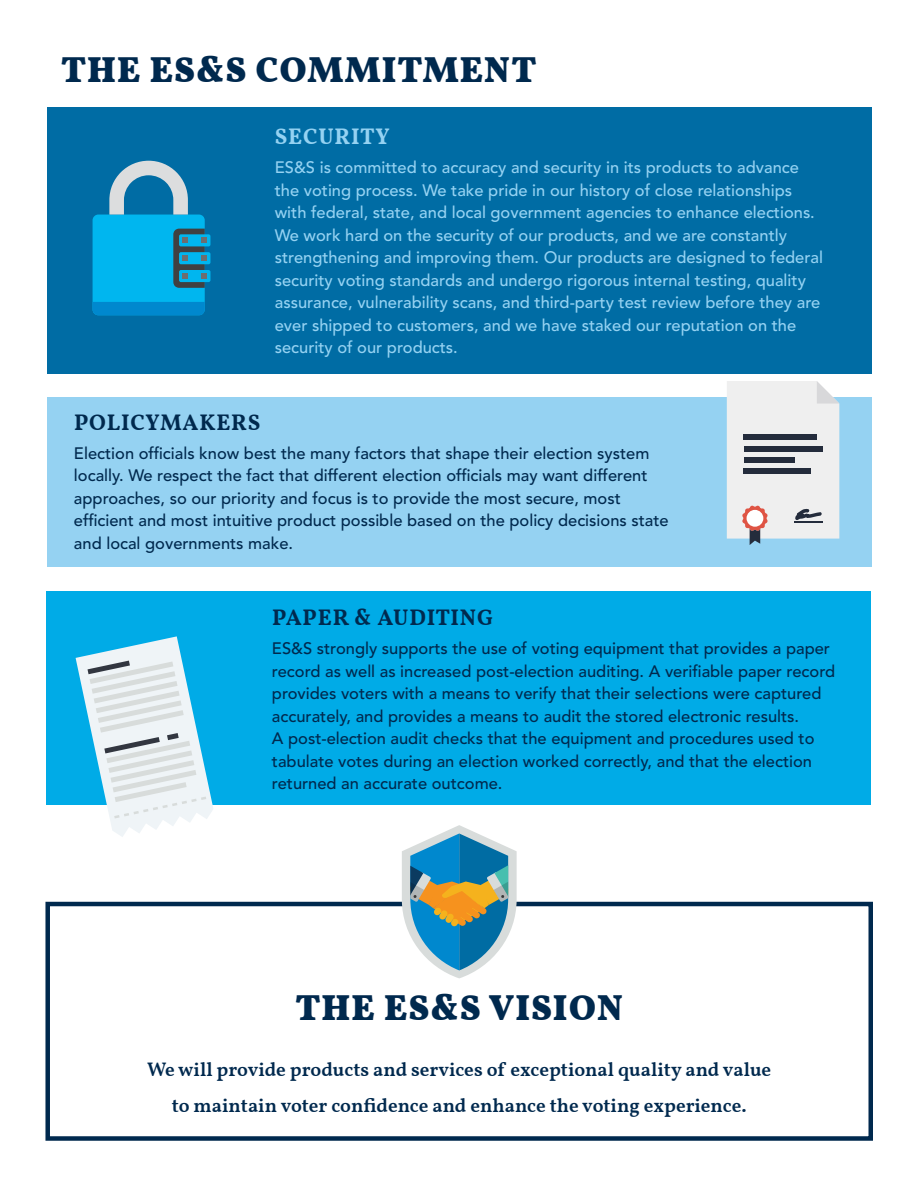
<style>
.page{position:relative;width:918px;height:1188px;background:#fff}
.page>*{position:absolute;margin:0;border:0;box-sizing:border-box;transform-origin:0 0}
.Heading_1_-_24pt{font:900 36px "Vollkorn";letter-spacing:.035em;color:#00294e}
.Subheading_-_15pt{font:700 22.5px "Vollkorn";letter-spacing:.035em;color:#00294e}
.Subheading_-_15pt-2{font:700 22.5px "Vollkorn";letter-spacing:.035em;color:#95d2f2}
.t1{font:600 19.5px/36px "Vollkorn";color:#00294e;text-align:center}
.t2{font:500 16.5px/22.5px "Avenir LT Std";color:#00294e}
.t3{font:500 16.5px/22.5px "Avenir LT Std";color:#95d2f2}
</style>
<div class="page">
<div style="left:47px;top:107px;width:825px;height:266px;background:#006ca4"></div>
<div style="left:46px;top:591px;width:825px;height:214px;background:#00abe7"></div>
<div style="left:47px;top:397px;width:825px;height:170px;background:#95d2f2"></div>
<div style="left:45px;top:902px;width:828px;height:239px;border:4px solid #00294e"></div>
<div style="left:93px;top:215px;width:112px;height:100px;background:#00b6ef;border-radius:6px"></div>
<svg style="left:109px;top:161px;width:79px;height:54px"></svg>
<div style="left:179px;top:234px;width:31px;height:12px;background:#00b6ef;border-radius:2px"></div>
<div style="left:179px;top:252px;width:31px;height:12px;background:#00b6ef;border-radius:2px"></div>
<div style="left:179px;top:270px;width:31px;height:12px;background:#00b6ef;border-radius:2px"></div>
<svg style="left:173px;top:229px;width:34px;height:59px"></svg>
<svg style="left:93px;top:302px;width:112px;height:13px"></svg>
<svg style="left:727px;top:381px;width:112px;height:164px;background:#d5d6d9"></svg>
<div style="left:747px;top:510px;width:16px;height:17px;background:#fff;border-radius:50%"></div>
<svg style="left:76px;top:636px;width:137px;height:201px"></svg>
<svg style="left:402px;top:825px;width:115px;height:153px"></svg>
<p class="Heading_1_-_24pt" style="left:61px;top:42px;width:478px">THE ES&amp;S COMMITMENT</p>
<p class="Subheading_-_15pt-2" style="left:275px;top:120px;width:116px">SECURITY</p>
<p class="t3" style="left:275px;top:157px;width:550px">ES&amp;S is committed to accuracy and security in its products to advance the voting process. We take pride in our history of close relationships with federal, state, and local government agencies to enhance elections.<br>We work hard on the security of our products, and we are constantly strengthening and improving them. Our products are designed to federal security voting standards and undergo rigorous internal testing, quality assurance, vulnerability scans, and third-party test review before they are ever shipped to customers, and we have staked our reputation on the security of our products.</p>
<p class="Subheading_-_15pt" style="left:74px;top:405px;width:188px">POLICYMAKERS</p>
<p class="t2" style="left:74px;top:442px;width:596px">Election officials know best the many factors that shape their election system locally. We respect the fact that different election officials may want different approaches, so our priority and focus is to provide the most secure, most efficient and most intuitive product possible based on the policy decisions state and local governments make.</p>
<p class="Subheading_-_15pt" style="left:272px;top:600px;width:223px">PAPER &amp; AUDITING</p>
<p class="t2" style="left:272px;top:638px;width:565px">ES&amp;S strongly supports the use of voting equipment that provides a paper record as well as increased post-election auditing. A verifiable paper record provides voters with a means to verify that their selections were captured accurately, and provides a means to audit the stored electronic results.<br>A post-election audit checks that the equipment and procedures used to tabulate votes during an election worked correctly, and that the election returned an accurate outcome.</p>
<p class="Heading_1_-_24pt" style="left:295px;top:980px;width:329px">THE ES&amp;S VISION</p>
<p class="t1" style="left:147px;top:1050px;width:626px">We will provide products and services of exceptional quality and value to maintain voter confidence and enhance the voting experience.</p>
</div>
